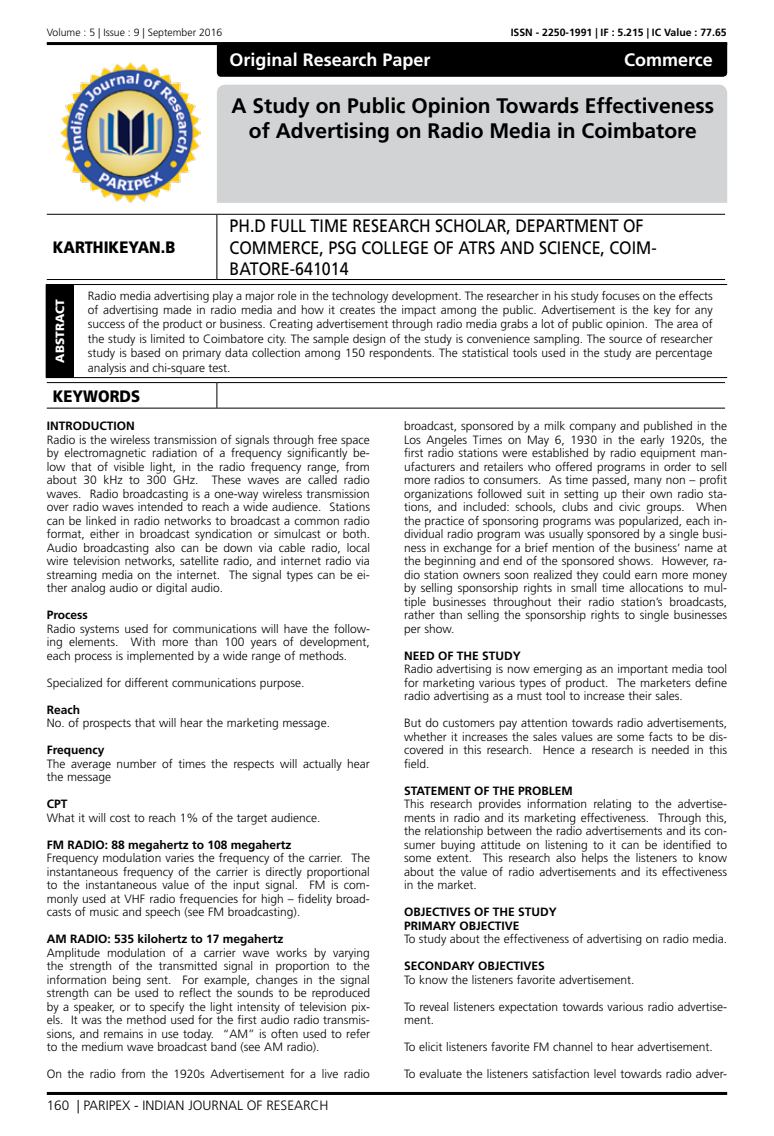
<style>
.page{position:relative;width:774px;height:1136px;background:#fff}
.page>*{position:absolute;margin:0;border:0;box-sizing:border-box;transform-origin:0 0}
.t1{font:700 21px/25.2px "Frutiger LT Std";color:#000;text-align:center}
.t2{font:18px/21.6px "Frutiger LT Std";color:#000;scale:.89 1}
.t3{font:700 18px "Frutiger LT Std";color:#fff}
.t4{font:900 16.5px "Frutiger LT Std";color:#000;scale:.9 1}
.t5{font:300 13.5px "Frutiger LT Std";color:#000}
.t6{font:300 12px/13.5px "Frutiger LT Std";color:#000;text-align:justify}
.t7{font:700 12px/13.5px "Frutiger LT Std";color:#000}
.t8{font:900 12px "Frutiger LT Std";color:#fff}
.t9{font:700 10.5px "Frutiger LT Std";color:#000}
.t10{font:300 10.5px "Frutiger LT Std";color:#000}
</style>
<div class="page">
<hr style="left:47px;top:42px;width:680px;height:3px;background:#000">
<hr style="left:47px;top:1091px;width:680px;height:3px;background:#000">
<div style="left:217px;top:85px;width:510px;height:118px;background:#d1d3d4"></div>
<div style="left:217px;top:45px;width:510px;height:32px;background:#000"></div>
<img style="left:61px;top:63px;width:139px;height:140px">
<hr style="left:47px;top:214px;width:170px;height:1px;background:#000">
<hr style="left:217px;top:214px;width:508px;height:1px;background:#000">
<hr style="left:216px;top:215px;width:1px;height:64px;background:#000">
<hr style="left:47px;top:279px;width:170px;height:1px;background:#000">
<hr style="left:217px;top:279px;width:508px;height:1px;background:#000">
<hr style="left:47px;top:382px;width:170px;height:1px;background:#000">
<hr style="left:217px;top:382px;width:508px;height:1px;background:#000">
<svg style="left:216px;top:383px;width:1px;height:24px"></svg>
<hr style="left:47px;top:407px;width:170px;height:1px;background:#000">
<hr style="left:217px;top:407px;width:508px;height:1px;background:#000">
<div style="left:46px;top:284px;width:27px;height:93px;background:#000"></div>
<hr style="left:73px;top:284px;width:654px;height:1px;background:#000">
<hr style="left:73px;top:285px;width:1px;height:92px;background:#000">
<svg style="left:46px;top:377px;width:27px;height:1px"></svg>
<hr style="left:73px;top:377px;width:654px;height:1px;background:#000">
<p class="t10" style="left:47px;top:27px;width:177px">Volume : 5 | Issue : 9 | September 2016</p>
<p class="t9" style="left:511px;top:27px;width:217px">ISSN - 2250-1991 | IF : 5.215 | IC Value : 77.65</p>
<h2 class="t3" style="left:230px;top:49px;width:202px">Original Research Paper</h2>
<h2 class="t3" style="left:624px;top:49px;width:90px">Commerce</h2>
<h3 class="t4" style="left:53px;top:237px;width:138px">KARTHIKEYAN.B</h3>
<h1 class="t1" style="left:232px;top:93px;width:484px">A Study on Public Opinion Towards Effectiveness of Advertising on Radio Media in Coimbatore</h1>
<h2 class="t2" style="left:230px;top:215px;width:481px">PH.D FULL TIME RESEARCH SCHOLAR, DEPARTMENT OF<br>COMMERCE, PSG COLLEGE OF ATRS AND SCIENCE, COIM-<br>BATORE-641014</h2>
<p class="t8" style="left:53px;top:363px;width:65px;rotate:-90deg">ABSTRACT</p>
<p class="t6" style="left:88px;top:288px;width:626px;line-height:14.4px">Radio media advertising play a major role in the technology development. The researcher in his study focuses on the effects of advertising made in radio media and how it creates the impact among the public. Advertisement is the key for any success of the product or business. Creating advertisement through radio media grabs a lot of public opinion. The area of the study is limited to Coimbatore city. The sample design of the study is convenience sampling. The source of researcher study is based on primary data collection among 150 respondents. The statistical tools used in the study are percentage analysis and chi-square test.</p>
<h3 class="t4" style="left:53px;top:386px;width:99px">KEYWORDS</h3>
<p class="t7" style="left:47px;top:419px;width:90px">INTRODUCTION</p>
<p class="t6" style="left:47px;top:433px;width:325px">Radio is the wireless transmission of signals through free space by electromagnetic radiation of a frequency significantly be&shy;low that of visible light, in the radio frequency range, from about 30 kHz to 300 GHz. These waves are called radio waves. Radio broadcasting is a one-way wireless transmission over radio waves intended to reach a wide audience. Stations can be linked in radio networks to broadcast a common radio format, either in broadcast syndication or simulcast or both.<br>Audio broadcasting also can be down via cable radio, local wire television networks, satellite radio, and internet radio via streaming media on the internet. The signal types can be ei&shy;ther analog audio or digital audio.</p>
<p class="t7" style="left:47px;top:608px;width:43px">Process</p>
<p class="t6" style="left:47px;top:622px;width:325px">Radio systems used for communications will have the follow&shy;ing elements. With more than 100 years of development, each process is implemented by a wide range of methods.</p>
<p class="t6" style="left:47px;top:676px;width:259px">Specialized for different communications purpose.</p>
<p class="t7" style="left:47px;top:702px;width:35px">Reach</p>
<p class="t6" style="left:47px;top:716px;width:285px">No. of prospects that will hear the marketing message.</p>
<p class="t7" style="left:47px;top:743px;width:59px">Frequency</p>
<p class="t6" style="left:47px;top:757px;width:325px">The average number of times the respects will actually hear the message</p>
<p class="t7" style="left:47px;top:797px;width:22px">CPT</p>
<p class="t6" style="left:47px;top:811px;width:275px">What it will cost to reach 1% of the target audience.</p>
<p class="t7" style="left:47px;top:837px;width:246px">FM RADIO: 88 megahertz to 108 megahertz</p>
<p class="t6" style="left:47px;top:851px;width:325px">Frequency modulation varies the frequency of the carrier. The instantaneous frequency of the carrier is directly proportional to the instantaneous value of the input signal. FM is com&shy;monly used at VHF radio frequencies for high – fidelity broad&shy;casts of music and speech (see FM broadcasting).</p>
<p class="t7" style="left:47px;top:932px;width:238px">AM RADIO: 535 kilohertz to 17 megahertz</p>
<p class="t6" style="left:47px;top:946px;width:325px">Amplitude modulation of a carrier wave works by varying the strength of the transmitted signal in proportion to the information being sent. For example, changes in the signal strength can be used to reflect the sounds to be reproduced by a speaker, or to specify the light intensity of television pix&shy;els. It was the method used for the first audio radio transmis&shy;sions, and remains in use today. “AM” is often used to refer to the medium wave broadcast band (see AM radio).</p>
<p class="t6" style="left:47px;top:1067px;width:325px">On the radio from the 1920s Advertisement for a live radio</p>
<p class="t5" style="left:47px;top:1097px;width:283px">160 | PARIPEX - INDIAN JOURNAL OF RESEARCH</p>
<p class="t6" style="left:404px;top:419px;width:325px">broadcast, sponsored by a milk company and published in the Los Angeles Times on May 6, 1930 in the early 1920s, the first radio stations were established by radio equipment man&shy;ufacturers and retailers who offered programs in order to sell more radios to consumers. As time passed, many non – profit organizations followed suit in setting up their own radio sta&shy;tions, and included: schools, clubs and civic groups. When the practice of sponsoring programs was popularized, each in&shy;dividual radio program was usually sponsored by a single busi&shy;ness in exchange for a brief mention of the business’ name at the beginning and end of the sponsored shows. However, ra&shy;dio station owners soon realized they could earn more money by selling sponsorship rights in small time allocations to mul&shy;tiple businesses throughout their radio station’s broadcasts, rather than selling the sponsorship rights to single businesses per show.</p>
<p class="t7" style="left:404px;top:648px;width:118px">NEED OF THE STUDY</p>
<p class="t6" style="left:404px;top:662px;width:325px">Radio advertising is now emerging as an important media tool for marketing various types of product. The marketers define radio advertising as a must tool to increase their sales.</p>
<p class="t6" style="left:404px;top:716px;width:325px">But do customers pay attention towards radio advertisements, whether it increases the sales values are some facts to be dis&shy;covered in this research. Hence a research is needed in this field.</p>
<p class="t7" style="left:404px;top:783px;width:170px">STATEMENT OF THE PROBLEM</p>
<p class="t6" style="left:404px;top:797px;width:325px">This research provides information relating to the advertise&shy;ments in radio and its marketing effectiveness. Through this, the relationship between the radio advertisements and its con&shy;sumer buying attitude on listening to it can be identified to some extent. This research also helps the listeners to know about the value of radio advertisements and its effectiveness in the market.</p>
<p class="t7" style="left:404px;top:905px;width:154px">OBJECTIVES OF THE STUDY<br>PRIMARY OBJECTIVE</p>
<p class="t6" style="left:404px;top:932px;width:325px">To study about the effectiveness of advertising on radio media.</p>
<p class="t7" style="left:404px;top:959px;width:142px">SECONDARY OBJECTIVES</p>
<p class="t6" style="left:404px;top:973px;width:232px">To know the listeners favorite advertisement.</p>
<p class="t6" style="left:404px;top:1000px;width:325px">To reveal listeners expectation towards various radio advertise&shy;ment.</p>
<p class="t6" style="left:404px;top:1040px;width:310px">To elicit listeners favorite FM channel to hear advertisement.</p>
<p class="t6" style="left:404px;top:1067px;width:325px">To evaluate the listeners satisfaction level towards radio adver-</p>
</div>
